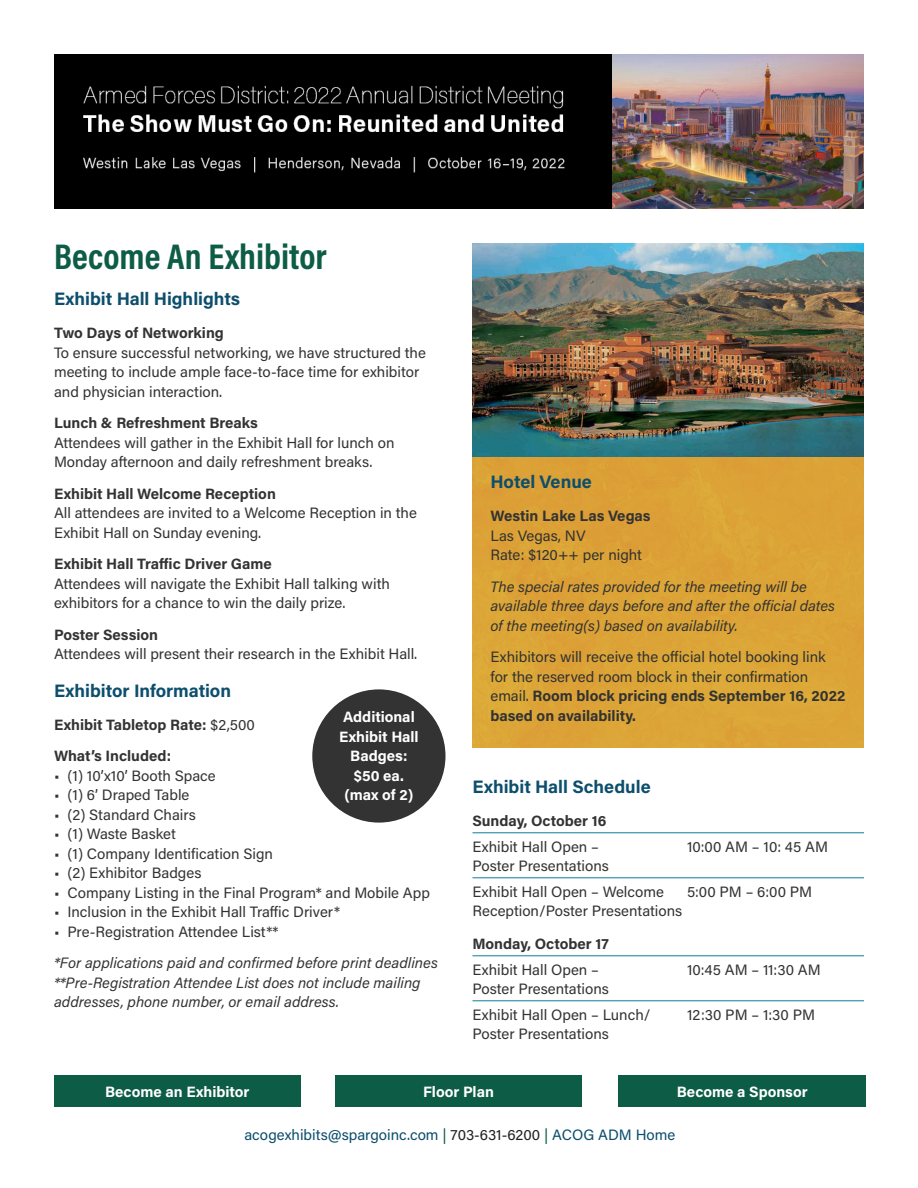
<style>
.page{position:relative;width:918px;height:1188px;background:#fff}
.page>*{position:absolute;margin:0;border:0;box-sizing:border-box;transform-origin:0 0}
.Theme_Head{font:700 36px "Acumin Pro Cond";color:#0d5c46}
.Subhead{font:700 18px "Acumin Pro";color:#0c4e6c}
.Time_Block_No_Rule{font:15px/19.5px "Acumin Pro";color:#323332}
.t1{font:italic 15px/19.5px "Acumin Pro";color:#323332}
.Date{font:700 15px "Acumin Pro";color:#323332}
.Time_Block{font:15px "Acumin Pro";color:#323332}
.t2{font:700 15px "Acumin Pro";color:#fff}
.t3{font:15px "Acumin Pro";color:#0c4e6c}
.s1{font-weight:400}
.s2{font-weight:700}
.s3{color:#0d5c46}
.s4{color:#231f20}
</style>
<div class="page">
<div style="left:54px;top:1075px;width:247px;height:32px;background:#0d5c46"></div>
<div style="left:335px;top:1075px;width:247px;height:32px;background:#0d5c46"></div>
<div style="left:54px;top:54px;width:810px;height:155px;background:#000"></div>
<img style="left:83px;top:85px;width:482px;height:88px">
<img style="left:612px;top:54px;width:252px;height:155px">
<img style="left:472px;top:243px;width:392px;height:214px">
<div style="left:312px;top:689px;width:134px;height:134px;background:#323332;border-radius:50%"></div>
<hr style="left:472px;top:832px;width:392px;height:1px;background:#0a7d9a">
<hr style="left:472px;top:877px;width:392px;height:1px;background:#0a7d9a">
<hr style="left:472px;top:955px;width:392px;height:1px;background:#0a7d9a">
<hr style="left:472px;top:1000px;width:392px;height:1px;background:#0a7d9a">
<div style="left:472px;top:457px;width:392px;height:291px;background:#dca337"></div>
<div style="left:619px;top:1075px;width:247px;height:32px;background:#0d5c46"></div>
<p class="Theme_Head" style="left:54px;top:233px;width:274px">Become An Exhibitor</p>
<p class="Subhead" style="left:54px;top:287px;width:188px">Exhibit Hall Highlights</p>
<p class="Date" style="left:54px;top:323px;width:171px">Two Days of Networking</p>
<p class="Time_Block_No_Rule" style="left:54px;top:342px;width:373px">To ensure successful networking, we have structured the meeting to include ample face-to-face time for exhibitor and physician interaction.</p>
<p class="Date" style="left:54px;top:413px;width:206px">Lunch &amp; Refreshment Breaks</p>
<p class="Time_Block_No_Rule" style="left:54px;top:432px;width:342px">Attendees will gather in the Exhibit Hall for lunch on<br>Monday afternoon and daily refreshment breaks.</p>
<p class="Date" style="left:54px;top:483px;width:223px">Exhibit Hall Welcome Reception</p>
<p class="Time_Block_No_Rule" style="left:54px;top:503px;width:364px">All attendees are invited to a Welcome Reception in the<br>Exhibit Hall on Sunday evening.</p>
<p class="Date" style="left:54px;top:554px;width:219px">Exhibit Hall Traffic Driver Game</p>
<p class="Time_Block_No_Rule" style="left:54px;top:573px;width:337px">Attendees will navigate the Exhibit Hall talking with exhibitors for a chance to win the daily prize.</p>
<p class="Date" style="left:54px;top:624px;width:106px">Poster Session</p>
<p class="Time_Block_No_Rule" style="left:54px;top:644px;width:365px">Attendees will present their research in the Exhibit Hall.</p>
<p class="Subhead" style="left:54px;top:678px;width:179px">Exhibitor Information</p>
<p class="Date" style="left:54px;top:714px;width:202px">Exhibit Tabletop Rate: <span class="s1">$2,500</span></p>
<p class="Date" style="left:54px;top:746px;width:119px">What’s Included:</p>
<p class="Time_Block_No_Rule" style="left:54px;top:765px;width:163px">• (1) 10’x10’ Booth Space</p>
<p class="Time_Block_No_Rule" style="left:54px;top:785px;width:137px">• (1) 6’ Draped Table</p>
<p class="Time_Block_No_Rule" style="left:54px;top:804px;width:143px">• (2) Standard Chairs</p>
<p class="Time_Block_No_Rule" style="left:54px;top:824px;width:123px">• (1) Waste Basket</p>
<p class="Time_Block_No_Rule" style="left:54px;top:843px;width:221px">• (1) Company Identification Sign</p>
<p class="Time_Block_No_Rule" style="left:54px;top:863px;width:149px">• (2) Exhibitor Badges</p>
<p class="Time_Block_No_Rule" style="left:54px;top:882px;width:377px">• Company Listing in the Final Program* and Mobile App</p>
<p class="Time_Block_No_Rule" style="left:54px;top:902px;width:288px">• Inclusion in the Exhibit Hall Traffic Driver*</p>
<p class="Time_Block_No_Rule" style="left:54px;top:921px;width:226px">• Pre-Registration Attendee List**</p>
<p class="t1" style="left:54px;top:953px;width:385px">*For applications paid and confirmed before print deadlines</p>
<p class="t1" style="left:54px;top:972px;width:368px">**Pre-Registration Attendee List does not include mailing addresses, phone number, or email address.</p>
<p class="t2" style="left:343px;top:706px;width:73px">Additional</p>
<p class="t2" style="left:339px;top:726px;width:81px">Exhibit Hall</p>
<p class="t2" style="left:350px;top:745px;width:59px">Badges:</p>
<p class="t2" style="left:354px;top:765px;width:52px">$50 ea.</p>
<p class="t2" style="left:344px;top:784px;width:70px">(max of 2)</p>
<p class="Subhead" style="left:490px;top:469px;width:103px">Hotel Venue</p>
<p class="Date" style="left:490px;top:506px;width:162px">Westin Lake Las Vegas</p>
<p class="Time_Block_No_Rule" style="left:490px;top:525px;width:97px">Las Vegas, NV</p>
<p class="Time_Block_No_Rule" style="left:490px;top:545px;width:153px">Rate: $120++ per night</p>
<p class="t1" style="left:490px;top:576px;width:346px">The special rates provided for the meeting will be available three days before and after the official dates of the meeting(s) based on availability.</p>
<p class="Time_Block_No_Rule" style="left:490px;top:647px;width:357px">Exhibitors will receive the official hotel booking link for the reserved room block in their confirmation email. <span class="s2">Room block pricing ends September 16, 2022 based on availability.</span></p>
<p class="Subhead" style="left:472px;top:774px;width:180px">Exhibit Hall Schedule</p>
<p class="Date" style="left:472px;top:811px;width:135px">Sunday, October 16</p>
<p class="Time_Block" style="left:472px;top:836px;width:128px">Exhibit Hall Open –</p>
<p class="Time_Block" style="left:687px;top:836px;width:143px">10:00 AM – 10: 45 AM</p>
<p class="Time_Block" style="left:472px;top:856px;width:138px">Poster Presentations</p>
<p class="Time_Block_No_Rule" style="left:472px;top:881px;width:193px">Exhibit Hall Open – Welcome</p>
<p class="Time_Block_No_Rule" style="left:687px;top:881px;width:127px">5:00 PM – 6:00 PM</p>
<p class="Time_Block_No_Rule" style="left:472px;top:901px;width:211px">Reception/Poster Presentations</p>
<p class="Date" style="left:472px;top:934px;width:138px">Monday, October 17</p>
<p class="Time_Block" style="left:472px;top:959px;width:128px">Exhibit Hall Open –</p>
<p class="Time_Block" style="left:687px;top:959px;width:135px">10:45 AM – 11:30 AM</p>
<p class="Time_Block" style="left:472px;top:979px;width:138px">Poster Presentations</p>
<p class="Time_Block_No_Rule" style="left:472px;top:1004px;width:180px">Exhibit Hall Open – Lunch/</p>
<p class="Time_Block_No_Rule" style="left:687px;top:1004px;width:130px">12:30 PM – 1:30 PM</p>
<p class="Time_Block_No_Rule" style="left:472px;top:1024px;width:138px">Poster Presentations</p>
<p class="t2" style="left:105px;top:1081px;width:146px">Become an Exhibitor</p>
<p class="t2" style="left:423px;top:1081px;width:72px">Floor Plan</p>
<p class="t2" style="left:677px;top:1081px;width:132px">Become a Sponsor</p>
<p class="t3" style="left:244px;top:1124px;width:433px">acogexhibits@spargoinc.com <span class="s3">|</span> <span class="s4">703-631-6200</span> <span class="s3">|</span> ACOG ADM Home</p>
</div>
